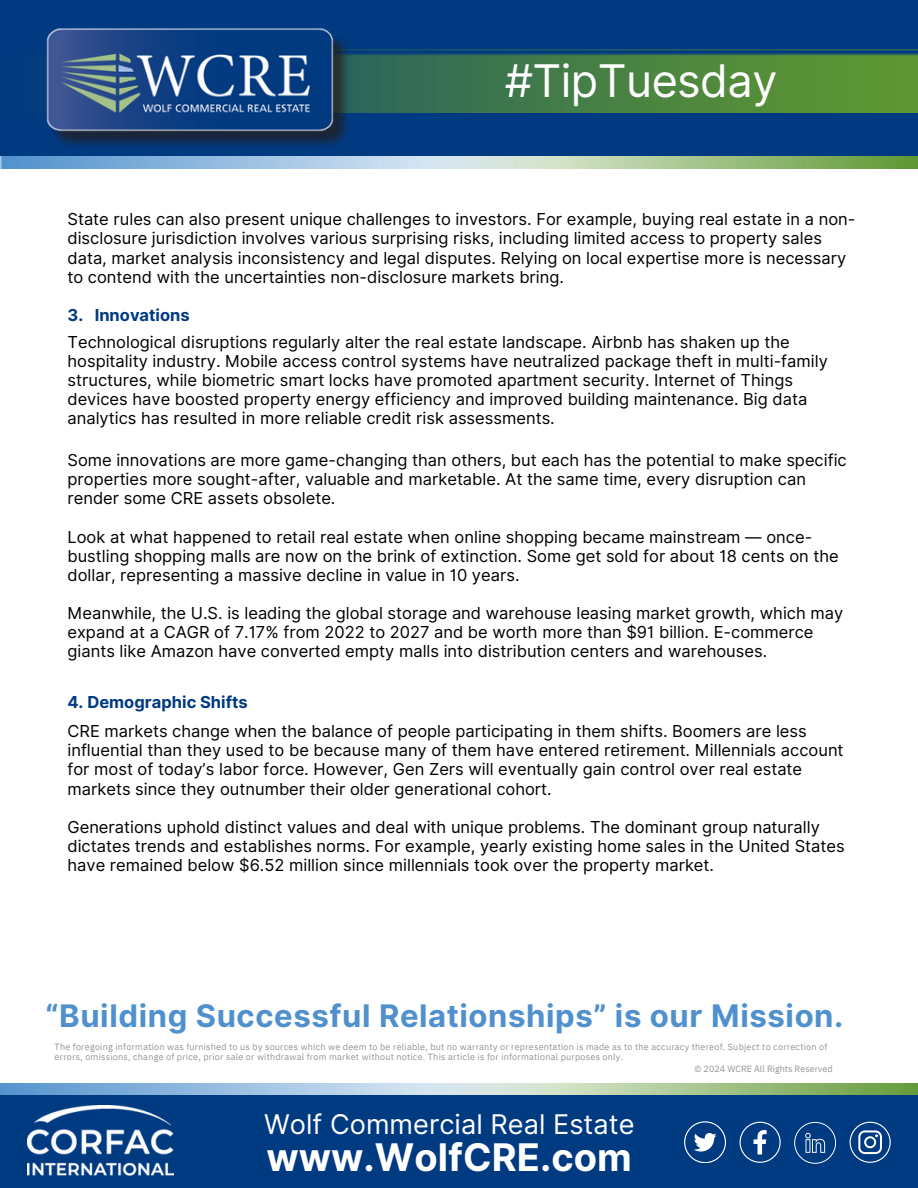
<style>
.page{position:relative;width:918px;height:1188px;background:#fff}
.page>*{position:absolute;margin:0;border:0;box-sizing:border-box;transform-origin:0 0}
.t1{font:45px "Inter";letter-spacing:-.015em;color:#fff}
.t2{font:700 38.1px "Inter";color:#fff}
.t3{font:700 31.05px "Inter";letter-spacing:.02em;color:#5091cd}
.t4{font:27.15px "Inter";color:#fff}
.t5{font:16.5px/19.2px "Inter";color:#000}
.t6{font:700 16.5px "Inter";color:#003a81}
.t7{font:9px/10.2px "IBM Plex Sans";letter-spacing:.025em;color:#939598}
.t8{font:9px "IBM Plex Sans";color:#939598}
</style>
<div class="page">
<div style="left:0;top:0;width:918px;height:156px;background:#013a81"></div>
<img style="left:351px;top:50px;width:567px;height:62px">
<img style="left:56px;top:40px;width:295px;height:106px">
<img style="left:46px;top:28px;width:295px;height:110px">
<img style="left:558px;top:156px;width:360px;height:12px">
<img style="left:0;top:156px;width:558px;height:12px">
<img style="left:557px;top:1083px;width:361px;height:12px">
<img style="left:0;top:1083px;width:557px;height:12px">
<div style="left:0;top:1095px;width:918px;height:93px;background:#003a81"></div>
<img style="left:27px;top:1105px;width:147px;height:70px">
<svg style="left:684px;top:1121px;width:42px;height:42px"></svg>
<svg style="left:794px;top:1122px;width:42px;height:42px"></svg>
<svg style="left:850px;top:1122px;width:41px;height:41px"></svg>
<svg style="left:740px;top:1122px;width:41px;height:41px"></svg>
<h5 class="t1" style="left:505px;top:54px;width:274px">#TipTuesday</h5>
<h6 class="t5" style="left:67px;top:210px;width:789px">State rules can also present unique challenges to investors. For example, buying real estate in a non&shy;disclosure jurisdiction involves various surprising risks, including limited access to property sales data, market analysis inconsistency and legal disputes. Relying on local expertise more is necessary to contend with the uncertainties non-disclosure markets bring.</h6>
<h6 class="t6" style="left:67px;top:305px;width:124px">3. Innovations</h6>
<h3 class="t5" style="left:67px;top:332px;width:762px">Technological disruptions regularly alter the real estate landscape. Airbnb has shaken up the hospitality industry. Mobile access control systems have neutralized package theft in multi-family structures, while biometric smart locks have promoted apartment security. Internet of Things devices have boosted property energy efficiency and improved building maintenance. Big data analytics has resulted in more reliable credit risk assessments.</h3>
<p class="t5" style="left:67px;top:450px;width:781px">Some innovations are more game-changing than others, but each has the potential to make specific properties more sought-after, valuable and marketable. At the same time, every disruption can render some CRE assets obsolete.</p>
<p class="t5" style="left:67px;top:527px;width:773px">Look at what happened to retail real estate when online shopping became mainstream — once&shy;bustling shopping malls are now on the brink of extinction. Some get sold for about 18 cents on the dollar, representing a massive decline in value in 10 years.</p>
<p class="t5" style="left:67px;top:603px;width:777px">Meanwhile, the U.S. is leading the global storage and warehouse leasing market growth, which may expand at a CAGR of 7.17% from 2022 to 2027 and be worth more than $91 billion. E-commerce giants like Amazon have converted empty malls into distribution centers and warehouses.</p>
<p class="t6" style="left:67px;top:692px;width:182px">4. Demographic Shifts</p>
<p class="t5" style="left:67px;top:722px;width:778px">CRE markets change when the balance of people participating in them shifts. Boomers are less influential than they used to be because many of them have entered retirement. Millennials account for most of today’s labor force. However, Gen Zers will eventually gain control over real estate markets since they outnumber their older generational cohort.</p>
<h4 class="t5" style="left:67px;top:817px;width:779px">Generations uphold distinct values and deal with unique problems. The dominant group naturally dictates trends and establishes norms. For example, yearly existing home sales in the United States have remained below $6.52 million since millennials took over the property market.</h4>
<h6 class="t3" style="left:46px;top:997px;width:799px">“Building Successful Relationships” is our Mission.</h6>
<h6 class="t7" style="left:55px;top:1041px;width:774px">The foregoing information was furnished to us by sources which we deem to be reliable, but no warranty or representation is made as to the accuracy thereof. Subject to correction of errors, omissions, change of price, prior sale or withdrawal from market without notice. This article is for informational purposes only.</h6>
<h6 class="t8" style="left:695px;top:1063px;width:140px">© 2024 WCRE All Rights Reserved</h6>
<h6 class="t4" style="left:264px;top:1108px;width:372px">Wolf Commercial Real Estate</h6>
<h5 class="t2" style="left:266px;top:1134px;width:367px">www.WolfCRE.com</h5>
</div>
